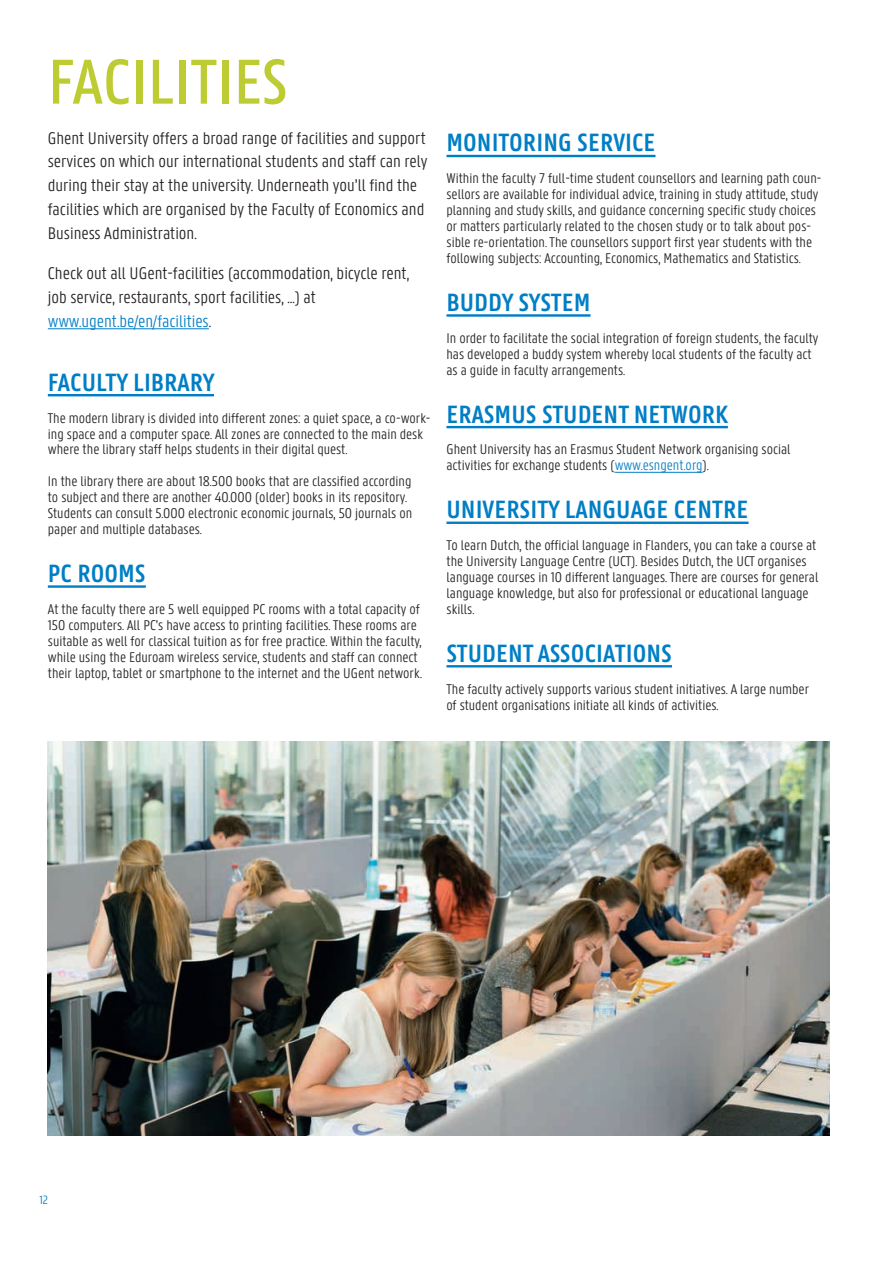
<style>
.page{position:relative;width:893px;height:1263px;background:#fff}
.page>*{position:absolute;margin:0;border:0;box-sizing:border-box;transform-origin:0 0}
.t1{font:500 67.5px "Panno Text";color:#bccc32}
.t2{font:600 26.7px "Panno Text";color:#007ec5}
.t3{font:300 18px/23.9px "U Gent Panno Text";color:#231f20}
.t4{font:300 15px/15.9px "U Gent Panno Text";color:#231f20}
.t5{font:300 12.75px "U Gent Panno Text";color:#007ec5}
.s1{color:#007ec5}
</style>
<div class="page">
<img style="left:48px;top:741px;width:781px;height:394px">
<hr style="left:48px;top:328px;width:161px;height:1px;background:#007ec5">
<hr style="left:48px;top:394px;width:166px;height:2px;background:#007ec5">
<hr style="left:48px;top:585px;width:98px;height:3px;background:#007ec5">
<hr style="left:446px;top:155px;width:209px;height:2px;background:#007ec5">
<hr style="left:446px;top:314px;width:144px;height:3px;background:#007ec5">
<hr style="left:446px;top:426px;width:282px;height:2px;background:#007ec5">
<hr style="left:615px;top:472px;width:87px;height:1px;background:#007ec5">
<hr style="left:446px;top:522px;width:302px;height:2px;background:#007ec5">
<hr style="left:446px;top:665px;width:226px;height:2px;background:#007ec5">
<h1 class="t1" style="left:48px;top:45px;width:242px">FACILITIES</h1>
<p class="t3" style="left:48px;top:126px;width:381px">Ghent University offers a broad range of facilities and support services on which our international students and staff can rely during their stay at the university. Underneath you’ll find the facilities which are organised by the Faculty of Economics and Business Administration.</p>
<p class="t3" style="left:48px;top:261px;width:363px">Check out all UGent-facilities (accommodation, bicycle rent, job service, restaurants, sport facilities, …) at <span class="s1">www.ugent.be/en/facilities</span>.</p>
<h2 class="t2" style="left:48px;top:367px;width:168px">FACULTY LIBRARY</h2>
<p class="t4" style="left:48px;top:410px;width:384px">The modern library is divided into different zones: a quiet space, a co-work&shy;ing space and a computer space. All zones are connected to the main desk where the library staff helps students in their digital quest.</p>
<p class="t4" style="left:48px;top:473px;width:366px">In the library there are about 18.500 books that are classified according to subject and there are another 40.000 (older) books in its repository.<br>Students can consult 5.000 electronic economic journals, 50 journals on paper and multiple databases.</p>
<h2 class="t2" style="left:48px;top:558px;width:100px">PC ROOMS</h2>
<p class="t4" style="left:48px;top:601px;width:376px">At the faculty there are 5 well equipped PC rooms with a total capacity of 150 computers. All PC’s have access to printing facilities. These rooms are suitable as well for classical tuition as for free practice. Within the faculty, while using the Eduroam wireless service, students and staff can connect their laptop, tablet or smartphone to the internet and the UGent network.</p>
<h2 class="t2" style="left:446px;top:128px;width:211px">MONITORING SERVICE</h2>
<p class="t4" style="left:446px;top:171px;width:376px">Within the faculty 7 full-time student counsellors and learning path coun&shy;sellors are available for individual advice, training in study attitude, study planning and study skills, and guidance concerning specific study choices or matters particularly related to the chosen study or to talk about pos&shy;sible re-orientation. The counsellors support first year students with the following subjects: Accounting, Economics, Mathematics and Statistics.</p>
<h2 class="t2" style="left:446px;top:287px;width:146px">BUDDY SYSTEM</h2>
<p class="t4" style="left:446px;top:330px;width:373px">In order to facilitate the social integration of foreign students, the faculty has developed a buddy system whereby local students of the faculty act as a guide in faculty arrangements.</p>
<h2 class="t2" style="left:446px;top:399px;width:283px">ERASMUS STUDENT NETWORK</h2>
<p class="t4" style="left:446px;top:442px;width:346px">Ghent University has an Erasmus Student Network organising social activities for exchange students (<span class="s1">www.esngent.org</span>).</p>
<h2 class="t2" style="left:446px;top:495px;width:304px">UNIVERSITY LANGUAGE CENTRE</h2>
<p class="t4" style="left:446px;top:537px;width:373px">To learn Dutch, the official language in Flanders, you can take a course at the University Language Centre (UCT). Besides Dutch, the UCT organises language courses in 10 different languages. There are courses for general language knowledge, but also for professional or educational language skills.</p>
<h2 class="t2" style="left:446px;top:638px;width:227px">STUDENT ASSOCIATIONS</h2>
<p class="t4" style="left:446px;top:681px;width:364px">The faculty actively supports various student initiatives. A large number of student organisations initiate all kinds of activities.</p>
<p class="t5" style="left:39px;top:1192px;width:10px">12</p>
</div>
